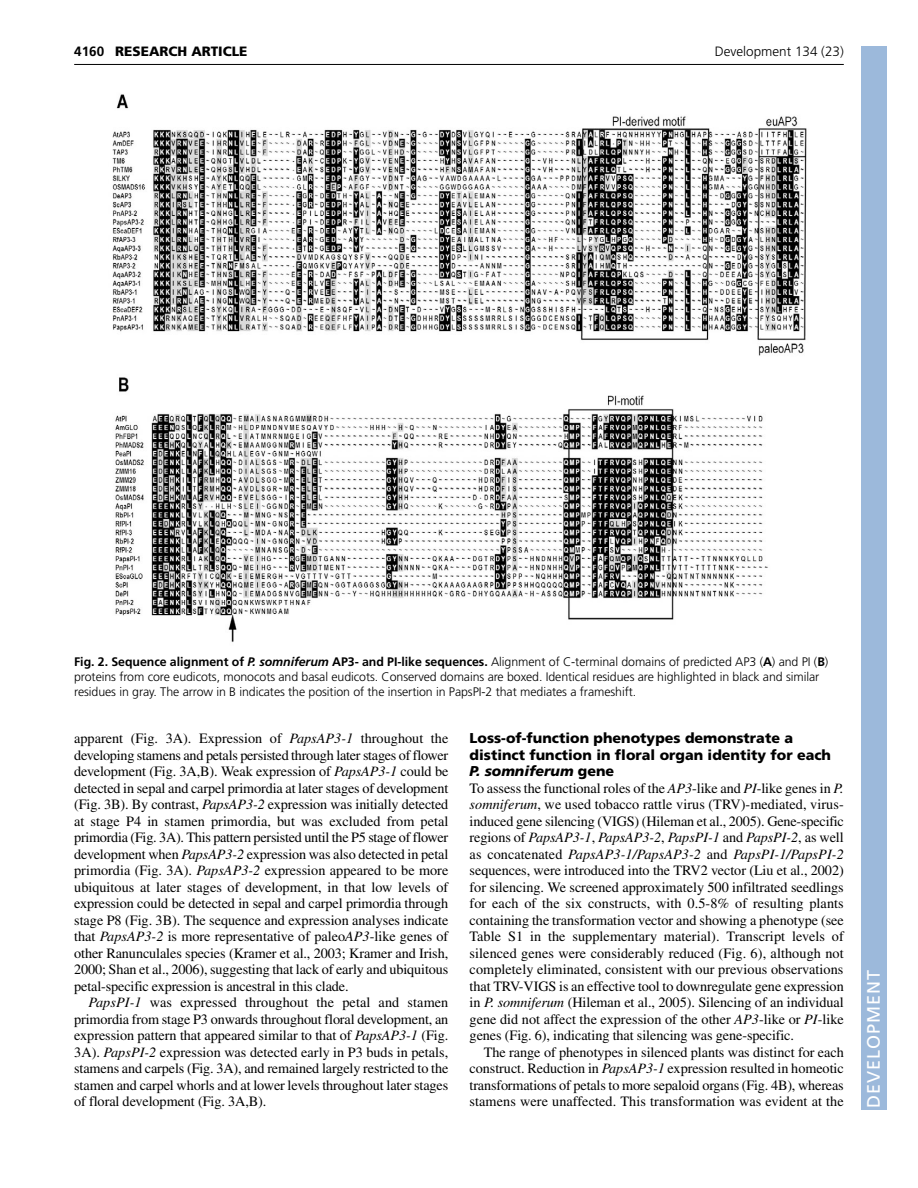
<style>
.page{position:relative;width:918px;height:1188px;background:#fff}
.page>*{position:absolute;margin:0;border:0;box-sizing:border-box;transform-origin:0 0}
.t1{font:18px "Frutiger LT Std";letter-spacing:.055em;color:#fff}
.t2{font:14.25px/16.5px "Times";letter-spacing:-.005em;color:#000;text-align:justify}
.t3{font:900 14.25px/16.5px "Frutiger LT Std";color:#000}
.t4{font:300 13.5px "Frutiger LT Std";color:#000}
.t5{font:900 13.5px "Frutiger LT Std";color:#000}
.t6{font:700 13.5px "Frutiger LT Std";color:#000}
.t7{font:300 12.3px/15px "Frutiger LT Std";letter-spacing:-.005em;color:#000}
.s1{font-weight:700}
.s2{font-weight:700;font-style:italic}
.s3{font-style:italic}
</style>
<div class="page">
<hr style="left:74px;top:64px;width:770px;height:1px;background:#000">
<img style="left:112px;top:94px;width:695px;height:548px">
<div style="left:861px;top:46px;width:25px;height:1064px;background:#9cb9db"></div>
<p class="t6" style="left:74px;top:46px;width:32px">4160</p>
<p class="t5" style="left:115px;top:46px;width:134px">RESEARCH ARTICLE</p>
<p class="t4" style="left:715px;top:46px;width:131px">Development 134 (23)</p>
<p class="t7" style="left:74px;top:655px;width:756px"><span class="s1">Fig. 2. Sequence alignment of</span> <span class="s2">P. somniferum</span> <span class="s1">AP3- and PI-like sequences.</span> Alignment of C-terminal domains of predicted AP3 (<span class="s1">A</span>) and PI (<span class="s1">B</span>) proteins from core eudicots, monocots and basal eudicots. Conserved domains are boxed. Identical residues are highlighted in black and similar residues in gray. The arrow in B indicates the position of the insertion in PapsPI-2 that mediates a frameshift.</p>
<p class="t2" style="left:74px;top:732px;width:376px">apparent (Fig. 3A). Expression of <span class="s3">PapsAP3-1</span> throughout the developing stamens and petals persisted through later stages of flower development (Fig. 3A,B). Weak expression of <span class="s3">PapsAP3-1</span> could be detected in sepal and carpel primordia at later stages of development (Fig. 3B). By contrast, <span class="s3">PapsAP3-2</span> expression was initially detected at stage P4 in stamen primordia, but was excluded from petal primordia (Fig. 3A). This pattern persisted until the P5 stage of flower development when <span class="s3">PapsAP3-2</span> expression was also detected in petal primordia (Fig. 3A). <span class="s3">PapsAP3-2</span> expression appeared to be more ubiquitous at later stages of development, in that low levels of expression could be detected in sepal and carpel primordia through stage P8 (Fig. 3B). The sequence and expression analyses indicate that <span class="s3">PapsAP3-2</span> is more representative of paleo<span class="s3">AP3</span>-like genes of other Ranunculales species (Kramer et al., 2003; Kramer and Irish, 2000; Shan et al., 2006), suggesting that lack of early and ubiquitous petal-specific expression is ancestral in this clade.</p>
<p class="t2" style="left:74px;top:996px;width:376px;text-indent:14px"><span class="s3">PapsPI-1</span> was expressed throughout the petal and stamen primordia from stage P3 onwards throughout floral development, an expression pattern that appeared similar to that of <span class="s3">PapsAP3-1</span> (Fig.<br>3A). <span class="s3">PapsPI-2</span> expression was detected early in P3 buds in petals, stamens and carpels (Fig. 3A), and remained largely restricted to the stamen and carpel whorls and at lower levels throughout later stages of floral development (Fig. 3A,B).</p>
<p class="t3" style="left:470px;top:731px;width:363px">Loss-of-function phenotypes demonstrate a distinct function in floral organ identity for each<br><span class="s3">P. somniferum</span> gene</p>
<p class="t2" style="left:470px;top:781px;width:376px">To assess the functional roles of the <span class="s3">AP3</span>-like and <span class="s3">PI</span>-like genes in <span class="s3">P. somniferum</span>, we used tobacco rattle virus (TRV)-mediated, virus&shy;induced gene silencing (VIGS) (Hileman et al., 2005). Gene-specific regions of <span class="s3">PapsAP3-1</span>, <span class="s3">PapsAP3-2</span>, <span class="s3">PapsPI-1</span> and <span class="s3">PapsPI-2</span>, as well as concatenated <span class="s3">PapsAP3-1/PapsAP3-2</span> and <span class="s3">PapsPI-1/PapsPI-2 </span>sequences, were introduced into the TRV2 vector (Liu et al., 2002) for silencing. We screened approximately 500 infiltrated seedlings for each of the six constructs, with 0.5-8% of resulting plants containing the transformation vector and showing a phenotype (see Table S1 in the supplementary material). Transcript levels of silenced genes were considerably reduced (Fig. 6), although not completely eliminated, consistent with our previous observations that TRV-VIGS is an effective tool to downregulate gene expression in <span class="s3">P. somniferum</span> (Hileman et al., 2005). Silencing of an individual gene did not affect the expression of the other <span class="s3">AP3</span>-like or <span class="s3">PI</span>-like genes (Fig. 6), indicating that silencing was gene-specific.</p>
<p class="t2" style="left:470px;top:1045px;width:376px;text-indent:14px">The range of phenotypes in silenced plants was distinct for each construct. Reduction in <span class="s3">PapsAP3-1</span> expression resulted in homeotic transformations of petals to more sepaloid organs (Fig. 4B), whereas stamens were unaffected. This transformation was evident at the</p>
<p class="t1" style="left:863px;top:1108px;width:140px;rotate:-90deg">DEVELOPMENT</p>
</div>
